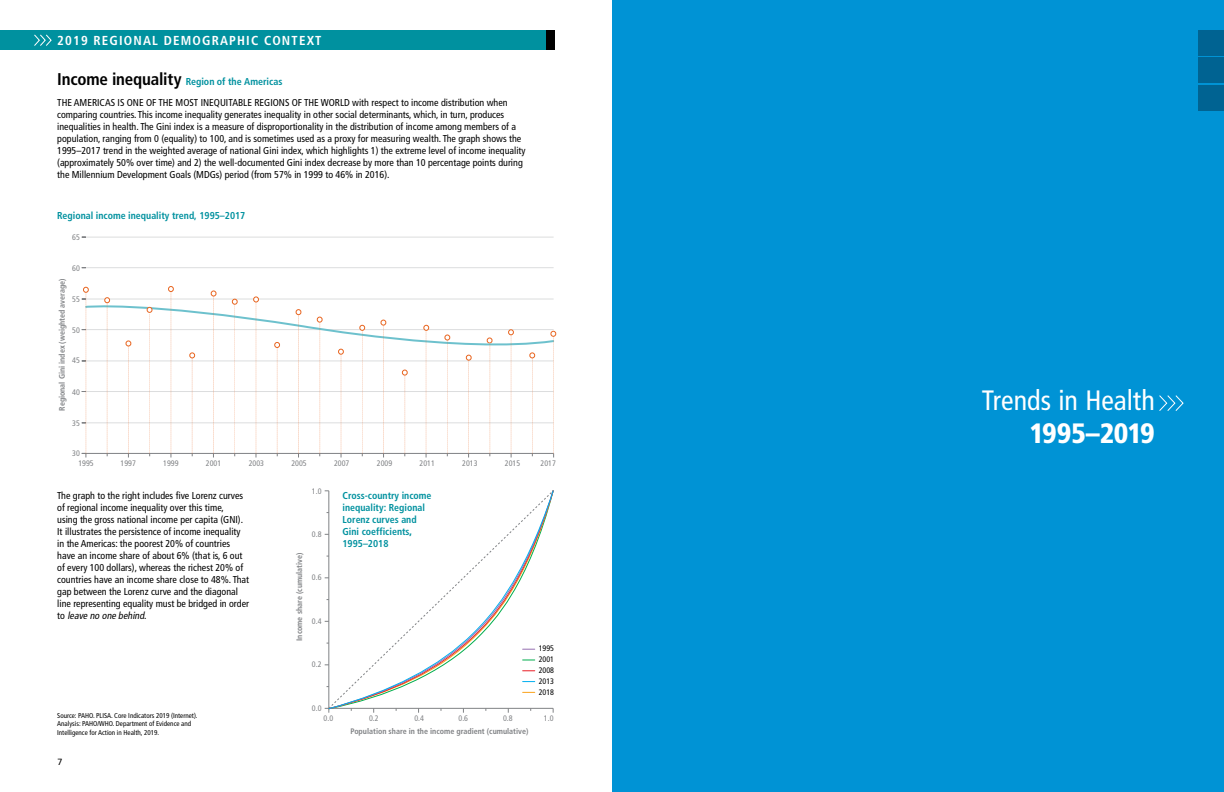
<style>
.page{position:relative;width:1224px;height:792px;background:#fff}
.page>*{position:absolute;margin:0;border:0;box-sizing:border-box;transform-origin:0 0}
.t1{font:condensed 28px "Frutiger";color:#fff}
.t2{font:28px "Frutiger";color:#fff}
.t3{font:900 condensed 28px "Frutiger";letter-spacing:-.03em;color:#fff}
.t4{font:700 condensed 13px "Frutiger";letter-spacing:.09em;color:#fff}
.t5{font:condensed 10px/12px "Frutiger";color:#000}
.t6{font:700 condensed 10px/12px "Frutiger";color:#00919f}
.t7{font:9px "Frutiger";color:#000}
.t8{font:700 condensed 8px "Frutiger";color:#808285}
.t9{font:condensed 8px "Frutiger";color:#808285}
.t10{font:condensed 8px/10.9px "Frutiger";color:#000;text-align:justify}
.t11{font:condensed 7px/8.4px "Frutiger";color:#000}
.s1{font-weight:700;font-size:17px}
.s2{font-weight:700;color:#00919f}
.s3{font-style:italic}
.s4{font-weight:900}
</style>
<div class="page">
<div style="left:612px;top:0;width:612px;height:792px;background:#0093d5"></div>
<svg style="left:1159px;top:395px;width:25px;height:16px"></svg>
<div style="left:1198px;top:30px;width:26px;height:26px;background:#006392"></div>
<div style="left:1198px;top:58px;width:26px;height:25px;background:#006392"></div>
<div style="left:1198px;top:85px;width:26px;height:26px;background:#006392"></div>
<hr style="left:86px;top:267px;width:468px;height:1px;background:#dcddde">
<hr style="left:86px;top:237px;width:468px;height:1px;background:#dcddde">
<svg style="left:328px;top:490px;width:226px;height:219px"></svg>
<svg style="left:82px;top:286px;width:474px;height:172px"></svg>
<div style="left:0;top:31px;width:554px;height:19px;background:#00919f"></div>
<svg style="left:34px;top:34px;width:18px;height:12px"></svg>
<div style="left:546px;top:31px;width:8px;height:19px;background:#000"></div>
<h2 class="t4" style="left:57px;top:32px;width:266px">2019 REGIONAL DEMOGRAPHIC CONTEXT</h2>
<p class="t5" style="left:57px;top:71px;width:452px;line-height:21px"><span class="s1">Income inequality</span> <span class="s2">Region of the Americas<br></span>THE AMERICAS IS ONE OF THE MOST INEQUITABLE REGIONS OF THE WORLD with respect to income distribution when</p>
<p class="t5" style="left:57px;top:108px;width:470px">comparing countries. This income inequality generates inequality in other social determinants, which, in turn, produces inequalities in health. The Gini index is a measure of disproportionality in the distribution of income among members of a population, ranging from 0 (equality) to 100, and is sometimes used as a proxy for measuring wealth. The graph shows the 1995–2017 trend in the weighted average of national Gini index, which highlights 1) the extreme level of income inequality (approximately 50% over time) and 2) the well-documented Gini index decrease by more than 10 percentage points during the Millennium Development Goals (MDGs) period (from 57% in 1999 to 46% in 2016).</p>
<p class="t6" style="left:57px;top:209px;width:190px">Regional income inequality trend, 1995–2017</p>
<p class="t9" style="left:72px;top:233px;width:9px">65</p>
<p class="t9" style="left:72px;top:263px;width:9px">60</p>
<p class="t8" style="left:57px;top:411px;width:134px;rotate:-90deg">Regional Gini index (weighted average)</p>
<p class="t9" style="left:72px;top:295px;width:9px">55</p>
<p class="t9" style="left:72px;top:325px;width:9px">50</p>
<p class="t9" style="left:72px;top:356px;width:9px">45</p>
<p class="t9" style="left:72px;top:388px;width:9px">40</p>
<p class="t9" style="left:72px;top:418px;width:9px">35</p>
<p class="t9" style="left:72px;top:449px;width:9px">30</p>
<p class="t9" style="left:78px;top:458px;width:17px">1995</p>
<p class="t9" style="left:121px;top:458px;width:17px">1997</p>
<p class="t9" style="left:163px;top:458px;width:17px">1999</p>
<p class="t9" style="left:206px;top:458px;width:17px">2001</p>
<p class="t9" style="left:249px;top:458px;width:17px">2003</p>
<p class="t9" style="left:291px;top:458px;width:17px">2005</p>
<p class="t9" style="left:334px;top:458px;width:17px">2007</p>
<p class="t9" style="left:377px;top:458px;width:17px">2009</p>
<p class="t9" style="left:420px;top:458px;width:17px">2011</p>
<p class="t5" style="left:57px;top:489px;width:193px">The graph to the right includes five Lorenz curves of regional income inequality over this time,<br>using the gross national income per capita (GNI).<br>It illustrates the persistence of income inequality in the Americas: the poorest 20% of countries have an income share of about 6% (that is, 6 out of every 100 dollars), whereas the richest 20% of countries have an income share close to 48%. That gap between the Lorenz curve and the diagonal line representing equality must be bridged in order t o <span class="s3">leave no one behind</span>.</p>
<p class="t9" style="left:312px;top:486px;width:11px">1.0</p>
<p class="t8" style="left:294px;top:641px;width:90px;rotate:-90deg">Income share (cumulative)</p>
<p class="t9" style="left:312px;top:530px;width:11px">0.8</p>
<p class="t9" style="left:312px;top:572px;width:11px">0.6</p>
<p class="t9" style="left:312px;top:616px;width:11px">0.4</p>
<p class="t9" style="left:312px;top:659px;width:11px">0.2</p>
<p class="t6" style="left:343px;top:489px;width:91px">Cross-country income inequality: Regional<br>Lorenz curves and<br>Gini coefficients<span class="s4">,<br></span>1995–2018</p>
<p class="t9" style="left:462px;top:458px;width:17px">2013</p>
<p class="t9" style="left:505px;top:458px;width:17px">2015</p>
<p class="t9" style="left:541px;top:458px;width:17px">2017</p>
<p class="t10" style="left:539px;top:643px;width:17px">1995<br>2001<br>2008<br>2013<br>2018</p>
<p class="t11" style="left:57px;top:711px;width:142px">Source: PAHO. PLISA. Core Indicators 2019 (Internet).<br>Analysis: PAHO/WHO. Department of Evidence and<br>Intelligence for Action in Health, 2019.</p>
<p class="t7" style="left:58px;top:757px;width:7px">7</p>
<p class="t9" style="left:312px;top:703px;width:11px">0.0</p>
<p class="t9" style="left:324px;top:713px;width:11px">0.0</p>
<p class="t9" style="left:369px;top:713px;width:11px">0.2</p>
<p class="t9" style="left:414px;top:713px;width:11px">0.4</p>
<p class="t9" style="left:459px;top:713px;width:11px">0.6</p>
<p class="t9" style="left:503px;top:713px;width:11px">0.8</p>
<p class="t9" style="left:544px;top:713px;width:11px">1.0</p>
<p class="t8" style="left:351px;top:726px;width:179px">Population share in the income gradient (cumulative)</p>
<h1 class="t1" style="left:982px;top:384px;width:174px">Trends in Health</h1>
<h1 class="t3" style="left:1029px;top:417px;width:127px">1995–2019</h1>
<h1 class="t2" style="left:951px;top:384px;width:205px">2019 Highligh s</h1>
</div>
